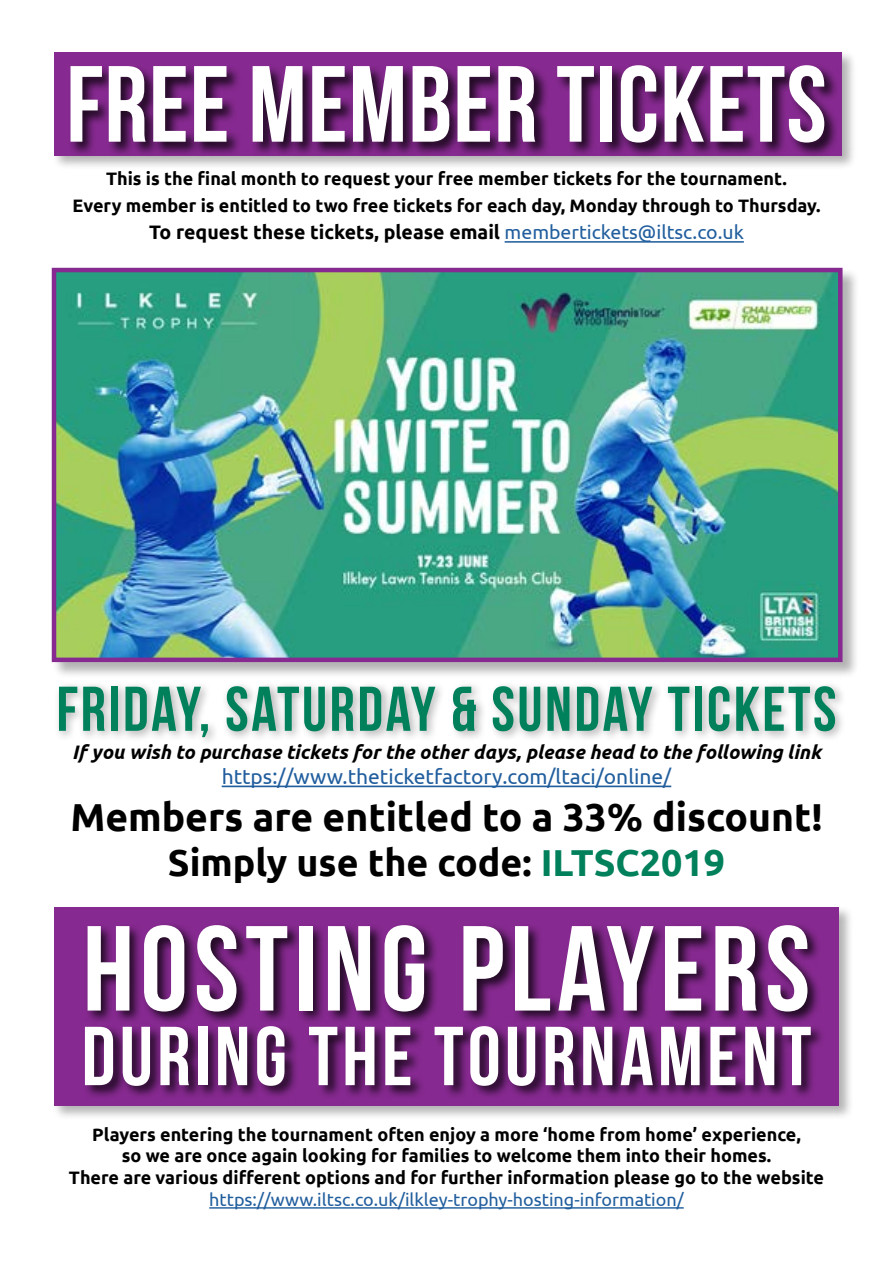
<style>
.page{position:relative;width:893px;height:1263px;background:#fff}
.page>*{position:absolute;margin:0;border:0;box-sizing:border-box;transform-origin:0 0}
.t1{font:120.6px "Bebas Neue";letter-spacing:.05em;color:#fff}
.t2{font:108px "Bebas Neue";letter-spacing:.01em;color:#fff}
.t3{font:83.4px "Bebas Neue";letter-spacing:.05em;color:#fff}
.t4{font:63px "Bebas Neue";letter-spacing:.04em;color:#00805b}
.t5{font:700 39px "Ubuntu";color:#000}
.t6{font:700 37.5px "Ubuntu";color:#000}
.t7{font:21px "Ubuntu";color:#215e9e}
.t8{font:italic 700 19.5px "Ubuntu";color:#000}
.t9{font:700 19.5px "Ubuntu";color:#000}
.t10{font:700 18px/21.6px "Ubuntu";color:#000;text-align:center}
.t11{font:18px "Ubuntu";color:#215e9e}
.s1{font-weight:400;color:#215e9e}
.s2{color:#00805b}
</style>
<div class="page">
<div style="left:52px;top:905px;width:801px;height:215px;background:#000;opacity:.3"></div>
<div style="left:54px;top:907px;width:785px;height:199px;background:#862990"></div>
<hr style="left:505px;top:241px;width:239px;height:2px;background:#215e9e">
<div style="left:52px;top:268px;width:807px;height:411px;background:#000;opacity:.3"></div>
<img style="left:57px;top:273px;width:780px;height:384px">
<div style="left:52px;top:268px;width:790px;height:394px;border:4px solid #862990"></div>
<hr style="left:222px;top:785px;width:449px;height:2px;background:#215e9e">
<div style="left:54px;top:681px;width:792px;height:66px;background:#000;opacity:.3"></div>
<hr style="left:209px;top:1207px;width:475px;height:1px;background:#215e9e">
<div style="left:84px;top:923px;width:741px;height:176px;background:#000;opacity:.75"></div>
<div style="left:52px;top:50px;width:804px;height:120px;background:#000;opacity:.3"></div>
<div style="left:54px;top:52px;width:788px;height:104px;background:#862990"></div>
<div style="left:69px;top:64px;width:769px;height:93px;background:#000;opacity:.75"></div>
<h2 class="t2" style="left:66px;top:45px;width:762px">FREE MEMBER TICKETS</h2>
<p class="t10" style="left:72px;top:165px;width:749px;line-height:27px">This is the final month to request your free member tickets for the tournament.<br>Every member is entitled to two free tickets for each day, Monday through to Thursday.</p>
<p class="t9" style="left:149px;top:221px;width:596px">To request these tickets, please email <span class="s1">membertickets@iltsc.co.uk</span></p>
<h3 class="t4" style="left:56px;top:674px;width:782px">FRIDAY, SATURDAY &amp; SUNDAY TICKETS</h3>
<p class="t8" style="left:72px;top:740px;width:750px">If you wish to purchase tickets for the other days, please head to the following link</p>
<p class="t7" style="left:222px;top:764px;width:451px">https://www.theticketfactory.com/ltaci/online/</p>
<h3 class="t5" style="left:70px;top:793px;width:754px">Members are entitled to a 33% discount!</h3>
<h3 class="t6" style="left:168px;top:839px;width:559px">Simply use the code: <span class="s2">ILTSC2019</span></h3>
<h1 class="t1" style="left:83px;top:903px;width:729px">HOSTING PLAYERS</h1>
<h3 class="t3" style="left:82px;top:1010px;width:731px">DURING THE TOURNAMENT</h3>
<p class="t10" style="left:69px;top:1123px;width:756px">Players entering the tournament often enjoy a more ‘home from home’ experience,<br>so we are once again looking for families to welcome them into their homes.<br>There are various different options and for further information please go to the website</p>
<p class="t11" style="left:209px;top:1188px;width:476px">https://www.iltsc.co.uk/ilkley-trophy-hosting-information/</p>
</div>
